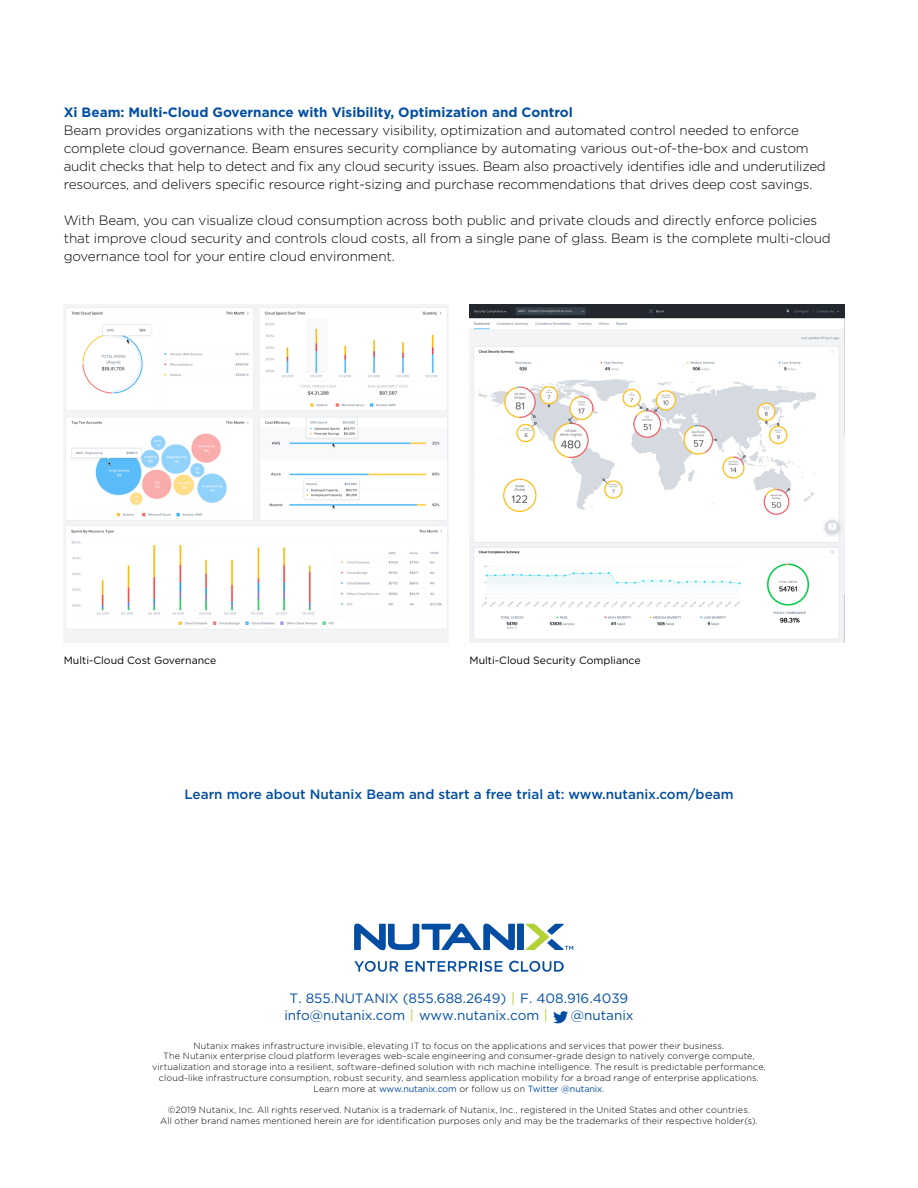
<style>
.page{position:relative;width:918px;height:1188px;background:#fff}
.page>*{position:absolute;margin:0;border:0;box-sizing:border-box;transform-origin:0 0}
.t1{font:300 13.5px/18px "Gotham";letter-spacing:-.01em;color:#000}
.t2{font:13.5px/17.7px "Gotham";color:#034ea2}
.t3{font:500 13.5px "Gotham";color:#034ea2}
.t4{font:700 13.5px "Gotham";color:#034ea2}
.t5{font:10.5px "Gotham";color:#000}
.t6{font:300 9px/10.8px "Gotham";letter-spacing:.015em;color:#000;text-align:center}
.s1{color:#b0d236}
.s2{font-weight:400;color:#034ea2}
.s3{color:#034ea2}
</style>
<div class="page">
<svg style="left:553px;top:1011px;width:15px;height:12px"></svg>
<div style="left:517px;top:924px;width:7px;height:26px;background:#034ea2"></div>
<svg style="left:354px;top:924px;width:161px;height:26px"></svg>
<svg style="left:354px;top:961px;width:45px;height:11px"></svg>
<svg style="left:405px;top:961px;width:97px;height:11px"></svg>
<svg style="left:509px;top:961px;width:55px;height:11px"></svg>
<svg style="left:526px;top:924px;width:47px;height:26px"></svg>
<img style="left:64px;top:304px;width:384px;height:339px">
<img style="left:470px;top:304px;width:375px;height:339px">
<h1 class="t4" style="left:64px;top:103px;width:511px">Xi Beam: Multi-Cloud Governance with Visibility, Optimization and Control</h1>
<p class="t1" style="left:64px;top:121px;width:764px">Beam provides organizations with the necessary visibility, optimization and automated control needed to enforce complete cloud governance. Beam ensures security compliance by automating various out-of-the-box and custom audit checks that help to detect and fix any cloud security issues. Beam also proactively identifies idle and underutilized resources, and delivers specific resource right-sizing and purchase recommendations that drives deep cost savings.</p>
<p class="t1" style="left:64px;top:211px;width:769px">With Beam, you can visualize cloud consumption across both public and private clouds and directly enforce policies that improve cloud security and controls cloud costs, all from a single pane of glass. Beam is the complete multi-cloud governance tool for your entire cloud environment.</p>
<p class="t5" style="left:64px;top:654px;width:154px">Multi-Cloud Cost Governance</p>
<p class="t5" style="left:470px;top:654px;width:173px">Multi-Cloud Security Compliance</p>
<h1 class="t3" style="left:184px;top:786px;width:551px">Learn more about Nutanix Beam and start a free trial at: www.nutanix.com/beam</h1>
<h1 class="t2" style="left:284px;top:989px;width:346px;text-indent:5px">T. 855.NUTANIX (855.688.2649) <span class="s1">|</span> F. 408.916.4039 info@nutanix.com <span class="s1">|</span> www.nutanix.com <span class="s1">|</span></h1>
<h1 class="t2" style="left:571px;top:1007px;width:64px">@nutanix</h1>
<p class="t6" style="left:152px;top:1040px;width:615px">Nutanix makes infrastructure invisible, elevating IT to focus on the applications and services that power their business.<br>The Nutanix enterprise cloud platform leverages web-scale engineering and consumer-grade design to natively converge compute, virtualization and storage into a resilient, software-defined solution with rich machine intelligence. The result is predictable performance, cloud-like infrastructure consumption, robust security, and seamless application mobility for a broad range of enterprise applications.<br>Learn more at <span class="s2">www.nutanix.com</span> or follow us on <span class="s2">Twitter @nutanix</span><span class="s3">.</span></p>
<p class="t6" style="left:160px;top:1105px;width:599px">©2019 Nutanix, Inc. All rights reserved. Nutanix is a trademark of Nutanix, Inc., registered in the United States and other countries.<br>All other brand names mentioned herein are for identification purposes only and may be the trademarks of their respective holder(s).</p>
</div>
